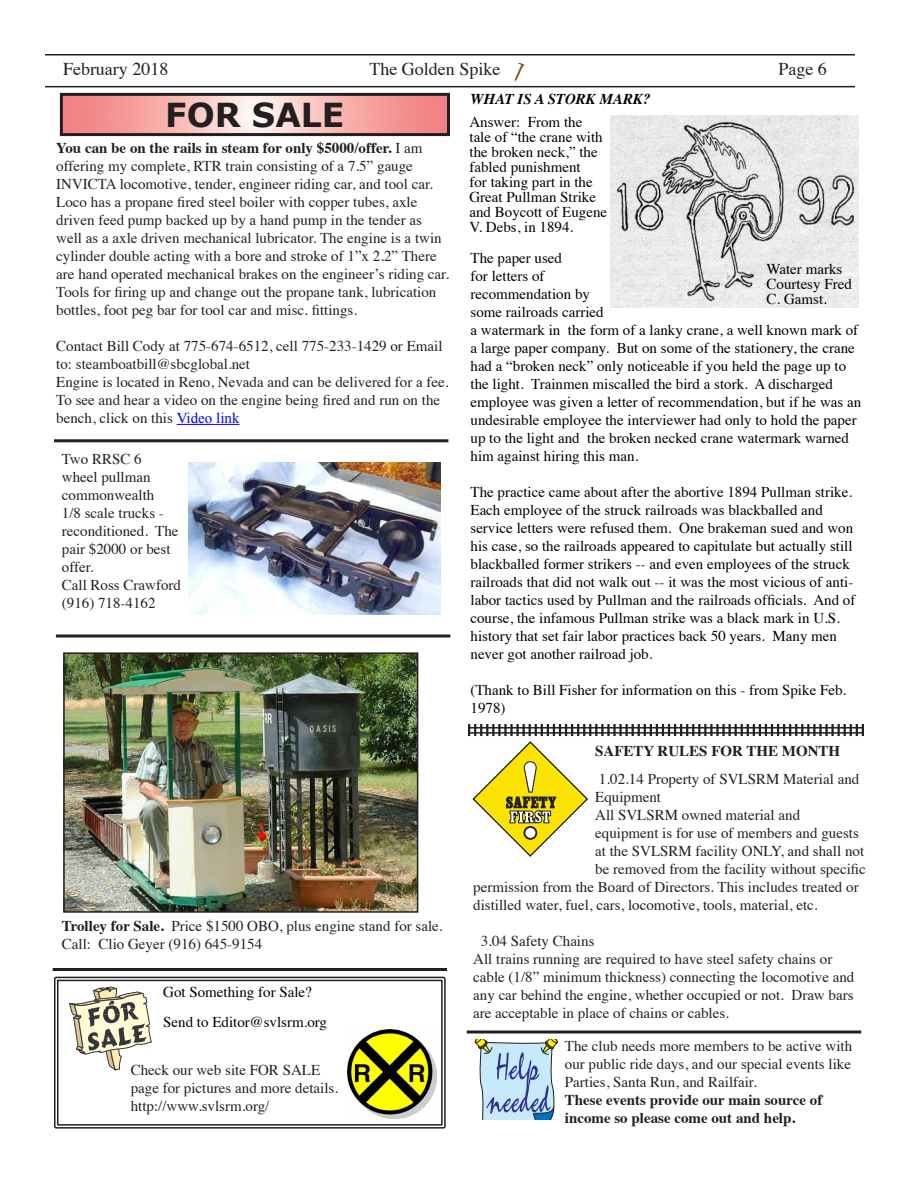
<style>
.page{position:relative;width:918px;height:1188px;background:#fff}
.page>*{position:absolute;margin:0;border:0;box-sizing:border-box;transform-origin:0 0}
.t1{font:700 33px "Verdana";color:#231f20}
.t2{font:18px "Times";color:#231f20}
.t3{font:15px/18px "Times";color:#231f20}
.t4{font:15px/18px "Times";color:#000}
.t5{font:700 15px/18px "Times";color:#231f20}
.t6{font:italic 700 15px "Times";color:#000}
.s1{font-weight:700}
.s2{font-family:"Times New Roman";color:#00f}
</style>
<div class="page">
<hr style="left:45px;top:54px;width:810px;height:2px;background:#231f20">
<hr style="left:45px;top:86px;width:810px;height:1px;background:#231f20">
<img style="left:514px;top:63px;width:11px;height:19px">
<img style="left:347px;top:1030px;width:89px;height:89px">
<svg style="left:64px;top:97px;width:382px;height:35px"></svg>
<div style="left:60px;top:93px;width:390px;height:43px;border:3px solid #231f20"></div>
<img style="left:66px;top:655px;width:349px;height:255px">
<div style="left:63px;top:652px;width:355px;height:261px;border:2px solid #231f20"></div>
<hr style="left:54px;top:439px;width:394px;height:3px;background:#231f20">
<hr style="left:177px;top:424px;width:63px;height:1px;background:#00f">
<svg style="left:467px;top:1030px;width:394px;height:4px"></svg>
<hr style="left:53px;top:968px;width:394px;height:3px;background:#231f20">
<hr style="left:56px;top:635px;width:394px;height:3px;background:#231f20">
<img style="left:188px;top:463px;width:253px;height:152px">
<svg style="left:69px;top:987px;width:82px;height:83px"></svg>
<div style="left:54px;top:977px;width:392px;height:152px;border:1px solid #231f20;border-radius:2px"></div>
<div style="left:57px;top:980px;width:386px;height:146px;border:1px solid #231f20"></div>
<img style="left:610px;top:116px;width:248px;height:192px">
<svg style="left:474px;top:1040px;width:84px;height:79px"></svg>
<svg style="left:468px;top:724px;width:396px;height:133px"></svg>
<hr style="left:468px;top:727px;width:396px;height:2px;background:#231f20">
<hr style="left:468px;top:732px;width:396px;height:2px;background:#231f20">
<p class="t2" style="left:63px;top:52px;width:107px">February 2018</p>
<p class="t2" style="left:370px;top:52px;width:132px">The Golden Spike</p>
<p class="t2" style="left:778px;top:52px;width:50px">Page 6</p>
<h1 class="t1" style="left:165px;top:94px;width:181px">FOR SALE</h1>
<p class="t6" style="left:471px;top:85px;width:182px">WHAT IS A STORK MARK?</p>
<p class="t4" style="left:469px;top:113px;width:139px;line-height:15px">Answer: From the tale of “the crane with the broken neck,” the fabled punishment<br>for taking part in the<br>Great Pullman Strike and Boycott of Eugene<br>V. Debs, in 1894.</p>
<p class="t3" style="left:56px;top:137px;width:394px"><span class="s1">You can be on the rails in steam for only $5000/offer.</span> I am offering my complete, RTR train consisting of a 7.5” gauge INVICTA locomotive, tender, engineer riding car, and tool car.<br>Loco has a propane fired steel boiler with copper tubes, axle driven feed pump backed up by a hand pump in the tender as well as a axle driven mechanical lubricator. The engine is a twin cylinder double acting with a bore and stroke of 1”x 2.2” There are hand operated mechanical brakes on the engineer’s riding car.<br>Tools for firing up and change out the propane tank, lubrication bottles, foot peg bar for tool car and misc. fittings.</p>
<p class="t3" style="left:56px;top:335px;width:394px">Contact Bill Cody at 775-674-6512, cell 775-233-1429 or Email to: steamboatbill@sbcglobal.net<br>Engine is located in Reno, Nevada and can be delivered for a fee.<br>To see and hear a video on the engine being fired and run on the bench, click on this <span class="s2">Video link</span></p>
<p class="t4" style="left:471px;top:248px;width:392px">The paper used<br>for letters of<br>recommendation by<br>some railroads carried<br>a watermark in the form of a lanky crane, a well known mark of a large paper company. But on some of the stationery, the crane had a “broken neck” only noticeable if you held the page up to the light. Trainmen miscalled the bird a stork. A discharged employee was given a letter of recommendation, but if he was an undesirable employee the interviewer had only to hold the paper up to the light and the broken necked crane watermark warned him against hiring this man.</p>
<p class="t4" style="left:471px;top:482px;width:386px">The practice came about after the abortive 1894 Pullman strike.<br>Each employee of the struck railroads was blackballed and service letters were refused them. One brakeman sued and won his case, so the railroads appeared to capitulate but actually still blackballed former strikers -- and even employees of the struck railroads that did not walk out -- it was the most vicious of anti&shy;labor tactics used by Pullman and the railroads officials. And of course, the infamous Pullman strike was a black mark in U.S. history that set fair labor practices back 50 years. Many men never got another railroad job.</p>
<p class="t4" style="left:471px;top:680px;width:377px">(Thank to Bill Fisher for information on this - from Spike Feb.<br>1978)</p>
<p class="t4" style="left:766px;top:260px;width:87px;line-height:15px">Water marks<br>Courtesy Fred<br>C. Gamst.</p>
<p class="t3" style="left:62px;top:448px;width:121px">Two RRSC 6 wheel pullman commonwealth<br>1/8 scale trucks - reconditioned. The pair $2000 or best offer.<br>Call Ross Crawford (916) 718-4162</p>
<p class="t3" style="left:62px;top:915px;width:382px"><span class="s1">Trolley for Sale.</span> Price $1500 OBO, plus engine stand for sale.<br>Call: Clio Geyer (916) 645-9154</p>
<p class="t4" style="left:163px;top:975px;width:165px;line-height:30px">Got Something for Sale?<br>Send to Editor@svlsrm.org</p>
<p class="t3" style="left:131px;top:1059px;width:209px">Check our web site FOR SALE page for pictures and more details. http://www.svlsrm.org/</p>
<p class="t5" style="left:595px;top:740px;width:247px">SAFETY RULES FOR THE MONTH</p>
<p class="t3" style="left:599px;top:769px;width:262px">1.02.14 Property of SVLSRM Material and</p>
<p class="t3" style="left:595px;top:787px;width:67px">Equipment</p>
<p class="t3" style="left:595px;top:805px;width:206px">All SVLSRM owned material and</p>
<p class="t3" style="left:595px;top:823px;width:265px">equipment is for use of members and guests</p>
<p class="t3" style="left:595px;top:841px;width:271px">at the SVLSRM facility ONLY, and shall not</p>
<p class="t3" style="left:595px;top:859px;width:272px">be removed from the facility without specific</p>
<p class="t3" style="left:473px;top:877px;width:387px">permission from the Board of Directors. This includes treated or</p>
<p class="t3" style="left:473px;top:895px;width:346px">distilled water, fuel, cars, locomotive, tools, material, etc.</p>
<p class="t3" style="left:473px;top:931px;width:383px;text-indent:8px">3.04 Safety Chains<br>All trains running are required to have steel safety chains or cable (1/8” minimum thickness) connecting the locomotive and any car behind the engine, whether occupied or not. Draw bars are acceptable in place of chains or cables.</p>
<p class="t3" style="left:565px;top:1036px;width:289px;text-align:justify">The club needs more members to be active with our public ride days, and our special events like Parties, Santa Run, and Railfair.</p>
<p class="t5" style="left:565px;top:1090px;width:259px">These events provide our main source of income so please come out and help.</p>
</div>
